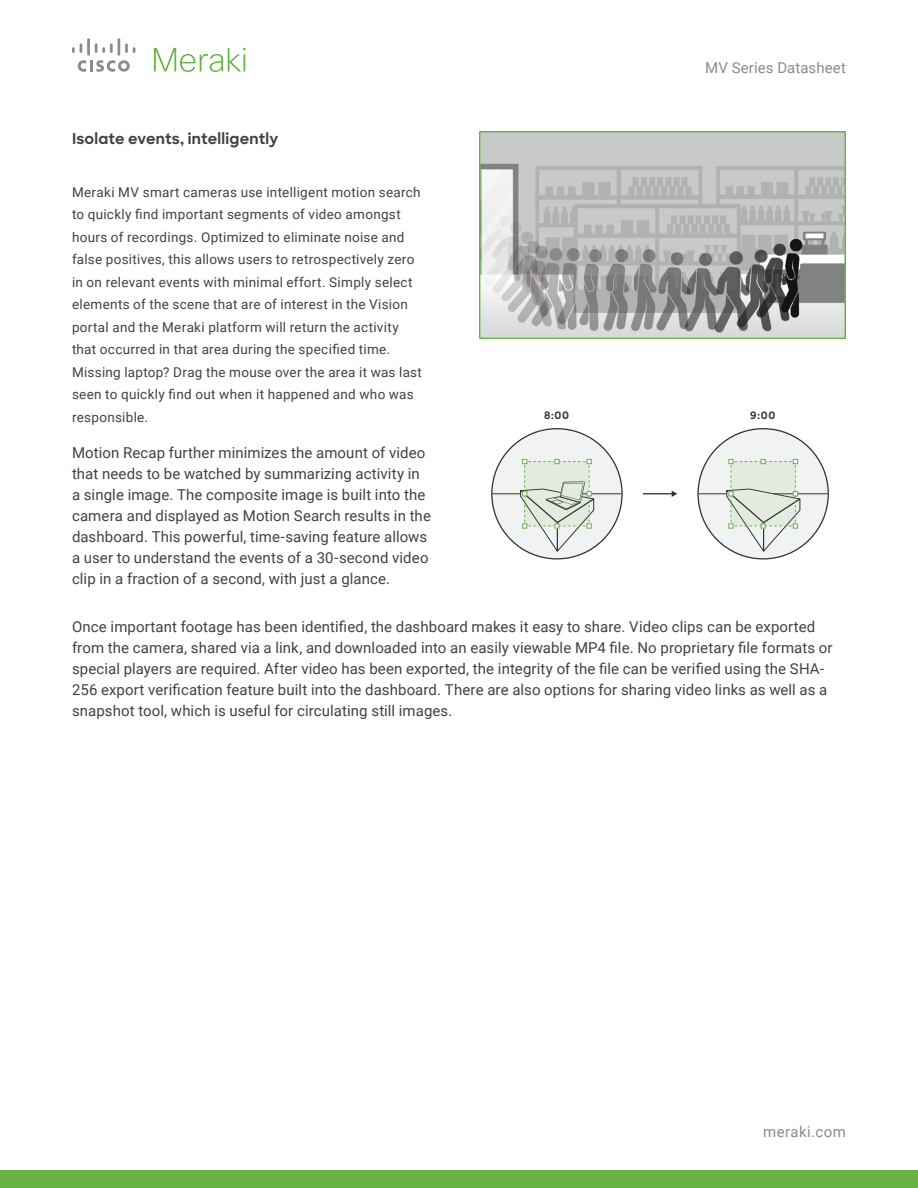
<style>
.page{position:relative;width:918px;height:1188px;background:#fff}
.page>*{position:absolute;margin:0;border:0;box-sizing:border-box;transform-origin:0 0}
.t1{font:15px/21px "Roboto";letter-spacing:.005em;color:#404241}
.t2{font:700 15px "Sharp Sans";letter-spacing:.015em;color:#404241}
.t3{font:15px "Roboto";letter-spacing:.01em;color:#898b8e}
.t4{font:15px "Roboto";letter-spacing:.03em;color:#898b8e}
.t5{font:13.5px/22.5px "Roboto";letter-spacing:.02em;color:#404241}
.t6{font:700 10.35px "Sharp Sans";color:#333}
</style>
<div class="page">
<div style="left:0;top:1170px;width:918px;height:18px;background:#67b346"></div>
<svg style="left:72px;top:38px;width:63px;height:34px"></svg>
<svg style="left:154px;top:48px;width:91px;height:24px"></svg>
<hr style="left:643px;top:493px;width:30px;height:1px;background:#333">
<svg style="left:672px;top:491px;width:5px;height:6px"></svg>
<svg style="left:491px;top:428px;width:132px;height:132px"></svg>
<svg style="left:697px;top:428px;width:132px;height:132px"></svg>
<svg style="left:731px;top:462px;width:64px;height:64px;background:#d7e0d4"></svg>
<img style="left:479px;top:131px;width:367px;height:208px">
<p class="t2" style="left:72px;top:128px;width:208px">Isolate events, intelligently</p>
<p class="t5" style="left:72px;top:180px;width:351px">Meraki MV smart cameras use intelligent motion search to quickly find important segments of video amongst hours of recordings. Optimized to eliminate noise and false positives, this allows users to retrospectively zero in on relevant events with minimal effort. Simply select elements of the scene that are of interest in the Vision portal and the Meraki platform will return the activity that occurred in that area during the specified time.<br>Missing laptop? Drag the mouse over the area it was last seen to quickly find out when it happened and who was responsible.</p>
<p class="t1" style="left:72px;top:442px;width:360px">Motion Recap further minimizes the amount of video that needs to be watched by summarizing activity in a single image. The composite image is built into the camera and displayed as Motion Search results in the dashboard. This powerful, time-saving feature allows a user to understand the events of a 30-second video clip in a fraction of a second, with just a glance.</p>
<p class="t3" style="left:705px;top:57px;width:142px">MV Series Datasheet</p>
<p class="t6" style="left:544px;top:408px;width:27px">8:00</p>
<p class="t6" style="left:750px;top:408px;width:27px">9:00</p>
<p class="t1" style="left:72px;top:616px;width:762px">Once important footage has been identified, the dashboard makes it easy to share. Video clips can be exported from the camera, shared via a link, and downloaded into an easily viewable MP4 file. No proprietary file formats or special players are required. After video has been exported, the integrity of the file can be verified using the SHA-256 export verification feature built into the dashboard. There are also options for sharing video links as well as a snapshot tool, which is useful for circulating still images.</p>
<p class="t4" style="left:763px;top:1121px;width:84px">meraki.com</p>
</div>
